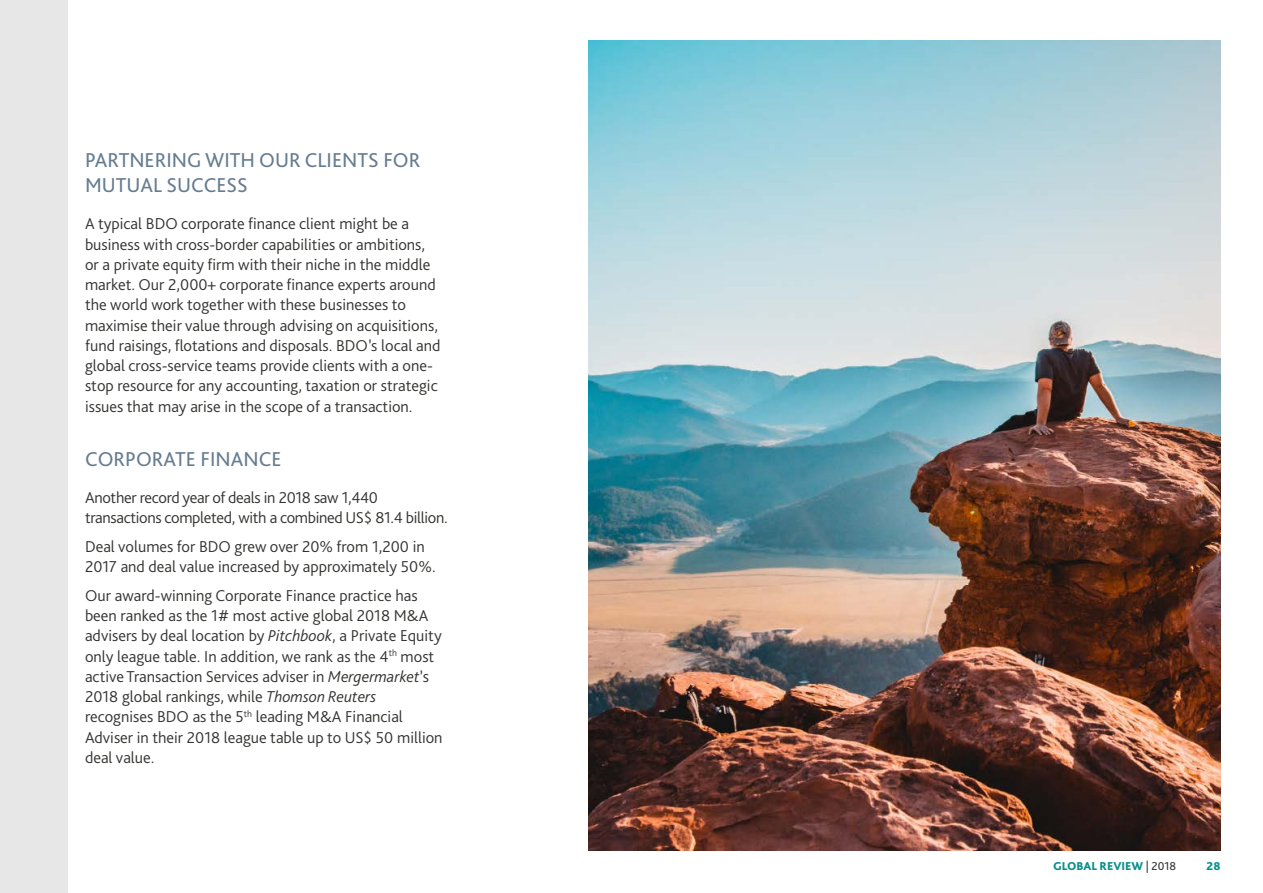
<style>
.page{position:relative;width:1263px;height:893px;background:#fff}
.page>*{position:absolute;margin:0;border:0;box-sizing:border-box;transform-origin:0 0}
.t1{font:21px/25.2px "Bliss Pro";color:#657c90}
.t2{font:300 16.5px/20.2px "Bliss Pro";color:#343331}
.t3{font:300 16.5px/20.2px "Bliss Pro";letter-spacing:-.02em;color:#343331}
.t4{font:800 12px "Bliss Pro";color:#0d908c}
.s1{font-style:italic}
.s2{font-weight:400;color:#343331}
</style>
<div class="page">
<img style="left:589px;top:40px;width:631px;height:810px">
<div style="left:0;top:0;width:67px;height:893px;background:#e7e7e7"></div>
<p class="t1" style="left:85px;top:147px;width:337px">PARTNERING WITH OUR CLIENTS FOR<br>MUTUAL SUCCESS</p>
<p class="t2" style="left:85px;top:213px;width:357px">A typical BDO corporate finance client might be a business with cross-border capabilities or ambitions, or a private equity firm with their niche in the middle market. Our 2,000+ corporate finance experts around the world work together with these businesses to maximise their value through advising on acquisitions, fund raisings, flotations and disposals. BDO’s local and global cross-service teams provide clients with a one&shy;stop resource for any accounting, taxation or strategic issues that may arise in the scope of a transaction.</p>
<p class="t1" style="left:85px;top:445px;width:198px">CORPORATE FINANCE</p>
<p class="t3" style="left:85px;top:487px;width:364px">Another record year of deals in 2018 saw 1,440 transactions completed, with a combined US$ 81.4 billion.</p>
<p class="t2" style="left:85px;top:536px;width:352px">Deal volumes for BDO grew over 20% from 1,200 in<br>2017 and deal value increased by approximately 50%.</p>
<p class="t2" style="left:85px;top:585px;width:359px">Our award-winning Corporate Finance practice has been ranked as the 1# most active global 2018 M&amp;A advisers by deal location by <span class="s1">Pitchbook</span>, a Private Equity only league table. In addition, we rank as the 4<sup>th</sup> most active Transaction Services adviser in <span class="s1">Mergermarket</span>’s 2018 global rankings, while <span class="s1">Thomson Reuters </span>recognises BDO as the 5<sup>th</sup> leading M&amp;A Financial Adviser in their 2018 league table up to US$ 50 million deal value.</p>
<p class="t4" style="left:1053px;top:859px;width:125px">GLOBAL REVIEW <span class="s2">| 2018</span></p>
<p class="t4" style="left:1207px;top:859px;width:15px">28</p>
</div>
